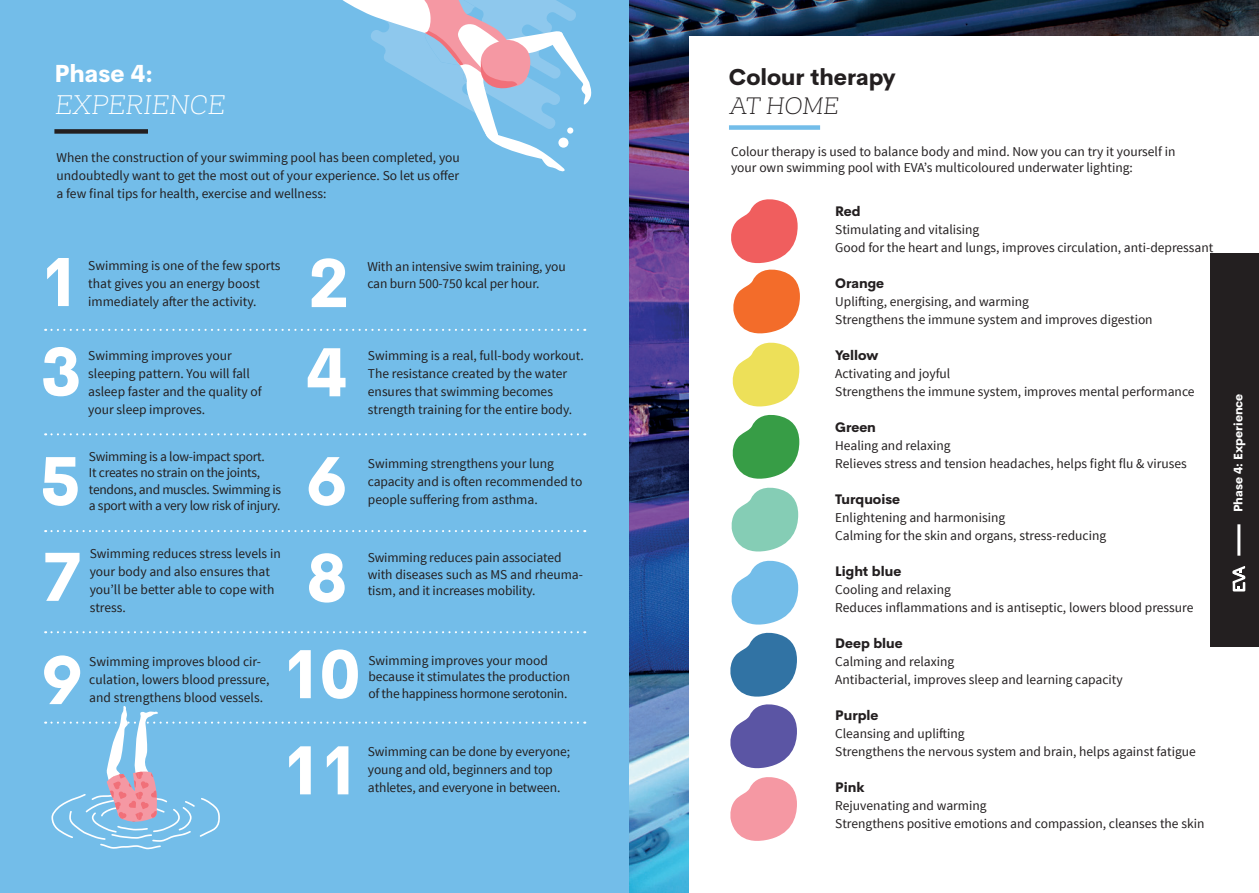
<style>
.page{position:relative;width:1259px;height:893px;background:#fff}
.page>*{position:absolute;margin:0;border:0;box-sizing:border-box;transform-origin:0 0}
.t1{font:800 67.5px "Cerebri Sans";color:#fff}
.t2{font:200 25.5px "Monroe";color:#fff}
.t3{font:800 24px "Cerebri Sans";color:#fff}
.t4{font:800 22.5px "Cerebri Sans";color:#231f20}
.t5{font:200 22.5px "Monroe";color:#231f20}
.t6{font:13.5px/18px "Source Sans Pro";color:#231f20}
.t7{font:13.5px/16.5px "Source Sans Pro";letter-spacing:-.02em;color:#231f20}
.t8{font:800 13.5px "Cerebri Sans";color:#231f20}
.t9{font:800 12px "Cerebri Sans";color:#fff}
</style>
<div class="page">
<div style="left:0;top:0;width:629px;height:893px;background:#73bde9"></div>
<svg style="left:342px;top:0;width:250px;height:172px"></svg>
<div style="left:558px;top:138px;width:10px;height:10px;background:#fff;border-radius:50%"></div>
<div style="left:567px;top:127px;width:6px;height:7px;background:#fff;border-radius:50%"></div>
<svg style="left:45px;top:329px;width:540px;height:2px"></svg>
<svg style="left:45px;top:433px;width:540px;height:2px"></svg>
<svg style="left:45px;top:530px;width:540px;height:2px"></svg>
<svg style="left:45px;top:631px;width:540px;height:2px"></svg>
<svg style="left:45px;top:706px;width:540px;height:143px"></svg>
<img style="left:629px;top:0;width:630px;height:893px">
<div style="left:689px;top:36px;width:570px;height:857px;background:#fff"></div>
<div style="left:1209px;top:253px;width:50px;height:393px;background:#231f20"></div>
<hr style="left:1237px;top:524px;width:3px;height:32px;background:#fff">
<svg style="left:1232px;top:566px;width:13px;height:25px"></svg>
<div style="left:54px;top:129px;width:94px;height:5px;background:#231f20"></div>
<div style="left:729px;top:125px;width:91px;height:5px;background:#73bde9"></div>
<svg style="left:730px;top:199px;width:70px;height:642px"></svg>
<h3 class="t3" style="left:54px;top:54px;width:100px">Phase 4:</h3>
<h2 class="t2" style="left:54px;top:90px;width:176px">EXPERIENCE</h2>
<p class="t6" style="left:57px;top:149px;width:405px;text-align:justify">When the construction of your swimming pool has been completed, you undoubtedly want to get the most out of your experience. So let us offer a few final tips for health, exercise and wellness:</p>
<h1 class="t1" style="left:40px;top:227px;width:43px">1</h1>
<p class="t6" style="left:88px;top:257px;width:194px">Swimming is one of the few sports that gives you an energy boost</p>
<p class="t6" style="left:88px;top:293px;width:170px">immediately after the activity.</p>
<h1 class="t1" style="left:308px;top:228px;width:43px">2</h1>
<p class="t6" style="left:367px;top:258px;width:200px">With an intensive swim training, you</p>
<p class="t6" style="left:367px;top:275px;width:174px">can burn 500-750 kcal per hour.</p>
<h1 class="t1" style="left:40px;top:316px;width:43px">3</h1>
<h1 class="t1" style="left:39px;top:426px;width:43px">5</h1>
<h1 class="t1" style="left:42px;top:521px;width:43px">7</h1>
<p class="t6" style="left:88px;top:347px;width:175px">Swimming improves your sleeping pattern. You will fall asleep faster and the quality of</p>
<p class="t6" style="left:88px;top:401px;width:118px">your sleep improves.</p>
<p class="t7" style="left:89px;top:448px;width:194px">Swimming is a low-impact sport.<br>It creates no strain on the joints, tendons, and muscles. Swimming is</p>
<p class="t7" style="left:89px;top:498px;width:193px">a sport with a very low risk of injury.</p>
<p class="t6" style="left:90px;top:545px;width:192px">Swimming reduces stress levels in your body and also ensures that you’ll be better able to cope with</p>
<p class="t6" style="left:90px;top:599px;width:38px">stress.</p>
<h1 class="t1" style="left:306px;top:317px;width:43px">4</h1>
<h1 class="t1" style="left:306px;top:426px;width:43px">6</h1>
<h1 class="t1" style="left:306px;top:522px;width:43px">8</h1>
<p class="t6" style="left:368px;top:347px;width:217px">Swimming is a real, full-body workout.<br>The resistance created by the water ensures that swimming becomes</p>
<p class="t6" style="left:368px;top:401px;width:206px">strength training for the entire body.</p>
<p class="t6" style="left:368px;top:455px;width:216px">Swimming strengthens your lung capacity and is often recommended to</p>
<p class="t6" style="left:368px;top:491px;width:171px">people suffering from asthma.</p>
<p class="t6" style="left:368px;top:550px;width:217px;line-height:16.5px">Swimming reduces pain associated with diseases such as MS and rheuma-</p>
<p class="t6" style="left:368px;top:582px;width:169px">tism, and it increases mobility.</p>
<h1 class="t1" style="left:42px;top:625px;width:43px">9</h1>
<p class="t6" style="left:89px;top:653px;width:182px">Swimming improves blood cir&shy;culation, lowers blood pressure,</p>
<p class="t6" style="left:89px;top:689px;width:175px">and strengthens blood vessels.</p>
<h1 class="t1" style="left:282px;top:619px;width:80px">10</h1>
<p class="t6" style="left:368px;top:652px;width:203px;line-height:16.5px">Swimming improves your mood because it stimulates the production</p>
<p class="t7" style="left:368px;top:685px;width:200px">of the happiness hormone serotonin.</p>
<h1 class="t1" style="left:282px;top:715px;width:80px">11</h1>
<p class="t6" style="left:368px;top:743px;width:204px">Swimming can be done by everyone; young and old, beginners and top athletes, and everyone in between.</p>
<h3 class="t4" style="left:729px;top:59px;width:168px">Colour therapy</h3>
<h3 class="t5" style="left:729px;top:93px;width:115px">AT HOME</h3>
<p class="t6" style="left:731px;top:143px;width:446px;line-height:16.5px">Colour therapy is used to balance body and mind. Now you can try it yourself in your own swimming pool with EVA’s multicoloured underwater lighting:</p>
<p class="t8" style="left:835px;top:200px;width:27px">Red</p>
<p class="t6" style="left:835px;top:221px;width:380px">Stimulating and vitalising<br>Good for the heart and lungs, improves circulation, anti-depressant</p>
<p class="t8" style="left:835px;top:272px;width:50px">Orange</p>
<p class="t6" style="left:835px;top:293px;width:319px">Uplifting, energising, and warming<br>Strengthens the immune system and improves digestion</p>
<p class="t8" style="left:835px;top:344px;width:45px">Yellow</p>
<p class="t6" style="left:835px;top:365px;width:361px">Activating and joyful<br>Strengthens the immune system, improves mental performance</p>
<p class="t8" style="left:835px;top:416px;width:42px">Green</p>
<p class="t6" style="left:835px;top:437px;width:353px">Healing and relaxing<br>Relieves stress and tension headaches, helps fight flu &amp; viruses</p>
<p class="t8" style="left:835px;top:488px;width:66px">Turquoise</p>
<p class="t6" style="left:835px;top:509px;width:272px">Enlightening and harmonising<br>Calming for the skin and organs, stress-reducing</p>
<p class="t8" style="left:835px;top:560px;width:68px">Light blue</p>
<p class="t6" style="left:835px;top:581px;width:360px">Cooling and relaxing<br>Reduces inflammations and is antiseptic, lowers blood pressure</p>
<p class="t8" style="left:835px;top:632px;width:69px">Deep blue</p>
<p class="t6" style="left:835px;top:653px;width:289px">Calming and relaxing<br>Antibacterial, improves sleep and learning capacity</p>
<p class="t8" style="left:835px;top:704px;width:45px">Purple</p>
<p class="t6" style="left:835px;top:725px;width:362px">Cleansing and uplifting<br>Strengthens the nervous system and brain, helps against fatigue</p>
<p class="t8" style="left:835px;top:776px;width:31px">Pink</p>
<p class="t6" style="left:835px;top:797px;width:371px">Rejuvenating and warming<br>Strengthens positive emotions and compassion, cleanses the skin</p>
<p class="t9" style="left:1228px;top:512px;width:120px;rotate:-90deg">Phase 4: Experience</p>
</div>
